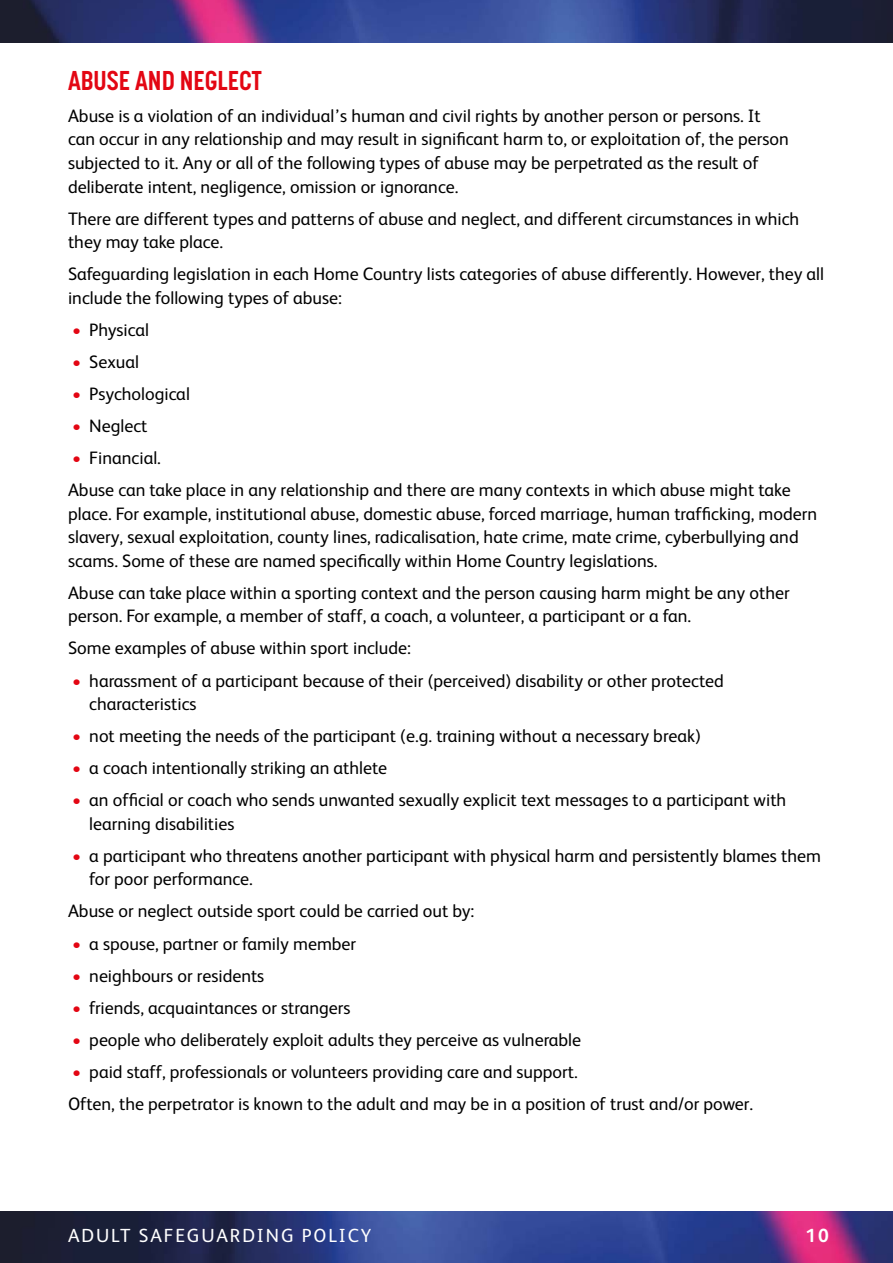
<style>
.page{position:relative;width:893px;height:1263px;background:#fff}
.page>*{position:absolute;margin:0;border:0;box-sizing:border-box;transform-origin:0 0}
.sub_section_head{font:700 27px "Korolev Condensed";color:#e30613}
.t1{font:19.05px "FS Albert";letter-spacing:.1em;color:#fff}
.t2{font:700 19.05px "FS Albert";color:#fff}
.safe-main{font:18px/23.5px "FS Albert";color:#000}
.s1{color:#e30613}
</style>
<div class="page">
<img style="left:0;top:1211px;width:893px;height:52px">
<img style="left:0;top:0;width:893px;height:43px">
<p class="sub_section_head" style="left:68px;top:64px;width:195px">ABUSE AND NEGLECT</p>
<p class="safe-main" style="left:68px;top:104px;width:722px">Abuse is a violation of an individual’s human and civil rights by another person or persons. It can occur in any relationship and may result in significant harm to, or exploitation of, the person subjected to it. Any or all of the following types of abuse may be perpetrated as the result of deliberate intent, negligence, omission or ignorance.</p>
<p class="safe-main" style="left:68px;top:207px;width:733px">There are different types and patterns of abuse and neglect, and different circumstances in which they may take place.</p>
<p class="safe-main" style="left:68px;top:262px;width:758px">Safeguarding legislation in each Home Country lists categories of abuse differently. However, they all include the following types of abuse:</p>
<p class="safe-main" style="left:72px;top:318px;width:78px"><span class="s1">•</span> Physical</p>
<p class="safe-main" style="left:72px;top:350px;width:68px"><span class="s1">•</span> Sexual</p>
<p class="safe-main" style="left:72px;top:382px;width:119px"><span class="s1">•</span> Psychological</p>
<p class="safe-main" style="left:72px;top:414px;width:77px"><span class="s1">•</span> Neglect</p>
<p class="safe-main" style="left:72px;top:446px;width:90px"><span class="s1">•</span> Financial.</p>
<p class="safe-main" style="left:68px;top:478px;width:751px">Abuse can take place in any relationship and there are many contexts in which abuse might take place. For example, institutional abuse, domestic abuse, forced marriage, human trafficking, modern slavery, sexual exploitation, county lines, radicalisation, hate crime, mate crime, cyberbullying and scams. Some of these are named specifically within Home Country legislations.</p>
<p class="safe-main" style="left:68px;top:581px;width:723px">Abuse can take place within a sporting context and the person causing harm might be any other person. For example, a member of staff, a coach, a volunteer, a participant or a fan.</p>
<p class="safe-main" style="left:68px;top:636px;width:344px">Some examples of abuse within sport include:</p>
<p class="safe-main" style="left:89px;top:668px;width:636px;text-indent:-17px"><span class="s1">•</span> harassment of a participant because of their (perceived) disability or other protected characteristics</p>
<p class="safe-main" style="left:72px;top:724px;width:630px"><span class="s1">•</span> not meeting the needs of the participant (e.g. training without a necessary break)</p>
<p class="safe-main" style="left:72px;top:756px;width:317px"><span class="s1">•</span> a coach intentionally striking an athlete</p>
<p class="safe-main" style="left:89px;top:788px;width:698px;text-indent:-17px"><span class="s1">•</span> an official or coach who sends unwanted sexually explicit text messages to a participant with learning disabilities</p>
<p class="safe-main" style="left:89px;top:844px;width:733px;text-indent:-17px"><span class="s1">•</span> a participant who threatens another participant with physical harm and persistently blames them for poor performance.</p>
<p class="safe-main" style="left:68px;top:899px;width:408px">Abuse or neglect outside sport could be carried out by:</p>
<p class="safe-main" style="left:72px;top:931px;width:286px"><span class="s1">•</span> a spouse, partner or family member</p>
<p class="safe-main" style="left:72px;top:964px;width:194px"><span class="s1">•</span> neighbours or residents</p>
<p class="safe-main" style="left:72px;top:996px;width:280px"><span class="s1">•</span> friends, acquaintances or strangers</p>
<p class="safe-main" style="left:72px;top:1028px;width:510px"><span class="s1">•</span> people who deliberately exploit adults they perceive as vulnerable</p>
<p class="safe-main" style="left:72px;top:1060px;width:507px"><span class="s1">•</span> paid staff, professionals or volunteers providing care and support.</p>
<p class="safe-main" style="left:68px;top:1092px;width:687px">Often, the perpetrator is known to the adult and may be in a position of trust and/or power.</p>
<p class="t1" style="left:68px;top:1224px;width:305px">ADULT SAFEGUARDING POLICY</p>
<p class="t2" style="left:805px;top:1224px;width:25px">10</p>
</div>
